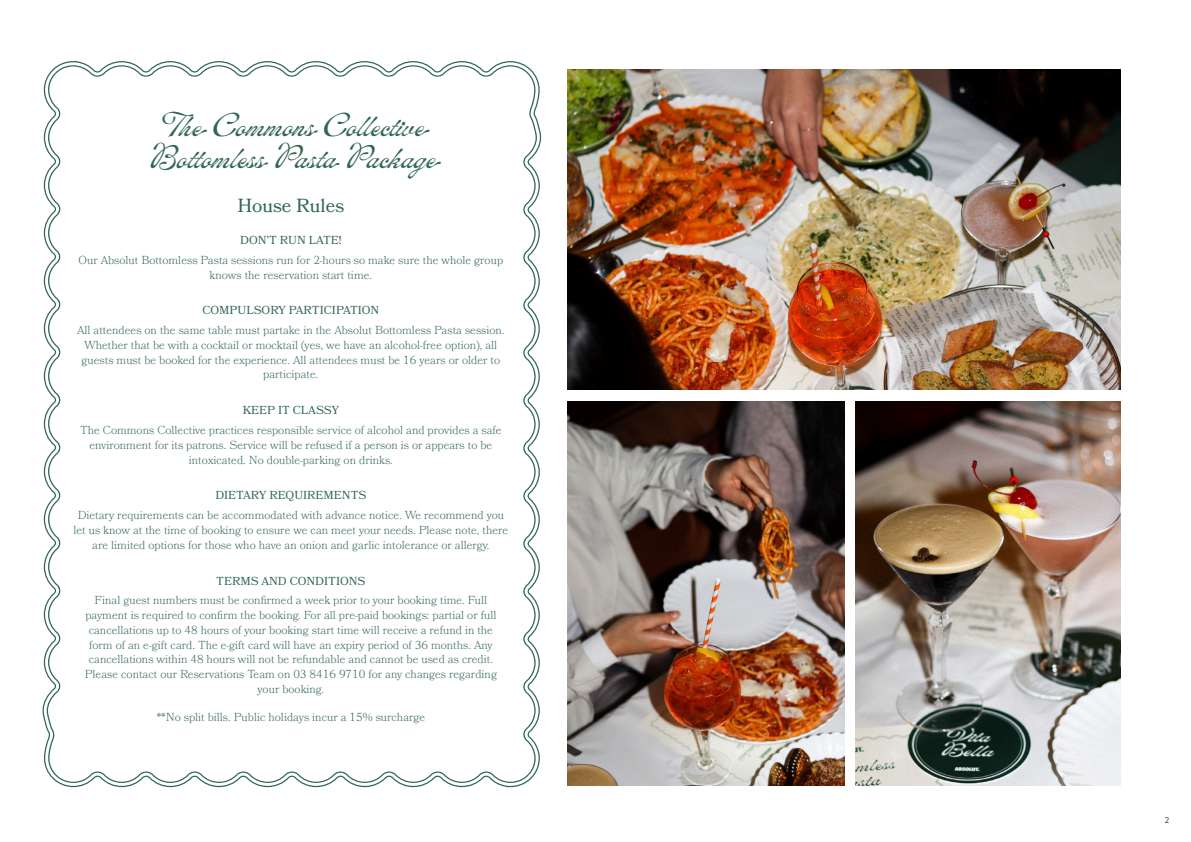
<style>
.page{position:relative;width:1191px;height:842px;background:#fff}
.page>*{position:absolute;margin:0;border:0;box-sizing:border-box;transform-origin:0 0}
.t1{font:32px "ED Lavonia";letter-spacing:-.03em;color:#31684f}
.t2{font:32px "ED Lavonia";color:#31684f}
.t3{font:18.9px "Bookmania";color:#31684f}
.t4{font:300 11.6px/14.7px "Bookmania";color:#31684f;text-align:center}
.t5{font:11.6px "Bookmania";color:#31684f}
.t6{font:300 9px "Sofia Pro";color:#231f20}
</style>
<div class="page">
<img style="left:567px;top:69px;width:553px;height:320px">
<img style="left:567px;top:401px;width:277px;height:384px">
<img style="left:855px;top:401px;width:265px;height:384px">
<svg style="left:43px;top:61px;width:498px;height:726px"></svg>
<p class="t2" style="left:162px;top:107px;width:269px">The Commons Collective</p>
<p class="t1" style="left:151px;top:139px;width:291px">Bottomless Pasta Package</p>
<p class="t3" style="left:237px;top:195px;width:108px">House Rules</p>
<p class="t5" style="left:240px;top:233px;width:103px">DON’T RUN LATE!</p>
<p class="t4" style="left:79px;top:253px;width:426px">Our Absolut Bottomless Pasta sessions run for 2-hours so make sure the whole group knows the reservation start time.</p>
<p class="t5" style="left:202px;top:304px;width:178px">COMPULSORY PARTICIPATION</p>
<p class="t4" style="left:77px;top:323px;width:429px">All attendees on the same table must partake in the Absolut Bottomless Pasta session.<br>Whether that be with a cocktail or mocktail (yes, we have an alcohol-free option), all guests must be booked for the experience. All attendees must be 16 years or older to participate.</p>
<p class="t5" style="left:243px;top:403px;width:98px">KEEP IT CLASSY</p>
<p class="t4" style="left:80px;top:423px;width:423px">The Commons Collective practices responsible service of alcohol and provides a safe environment for its patrons. Service will be refused if a person is or appears to be intoxicated. No double-parking on drinks.</p>
<p class="t5" style="left:215px;top:489px;width:152px">DIETARY REQUIREMENTS</p>
<p class="t4" style="left:73px;top:508px;width:436px">Dietary requirements can be accommodated with advance notice. We recommend you let us know at the time of booking to ensure we can meet your needs. Please note, there are limited options for those who have an onion and garlic intolerance or allergy.</p>
<p class="t5" style="left:216px;top:574px;width:151px">TERMS AND CONDITIONS</p>
<p class="t4" style="left:85px;top:593px;width:414px">Final guest numbers must be confirmed a week prior to your booking time. Full payment is required to confirm the booking. For all pre-paid bookings: partial or full cancellations up to 48 hours of your booking start time will receive a refund in the form of an e-gift card. The e-gift card will have an expiry period of 36 months. Any cancellations within 48 hours will not be refundable and cannot be used as credit.<br>Please contact our Reservations Team on 03 8416 9710 for any changes regarding your booking.</p>
<p class="t4" style="left:157px;top:709px;width:270px">**No split bills. Public holidays incur a 15% surcharge</p>
<p class="t6" style="left:1164px;top:813px;width:6px">2</p>
</div>
